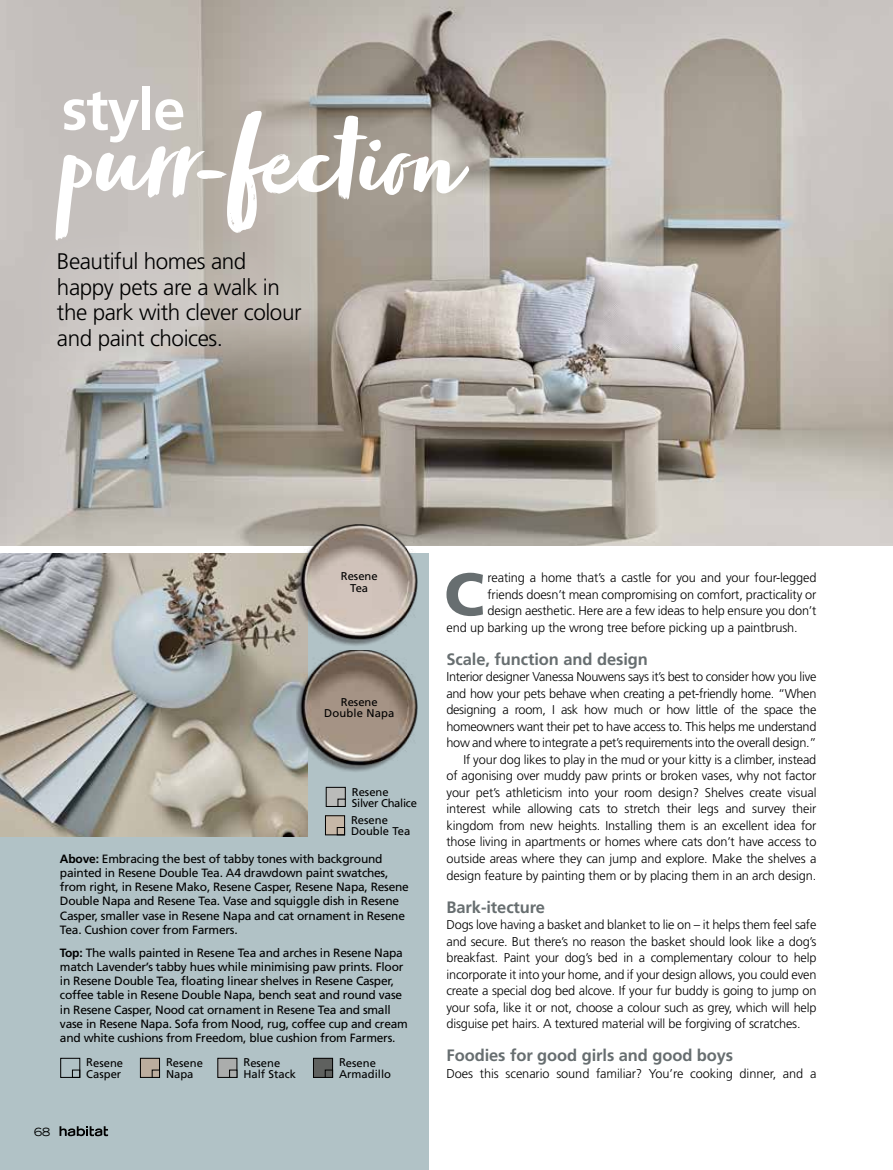
<style>
.page{position:relative;width:893px;height:1170px;background:#fff}
.page>*{position:absolute;margin:0;border:0;box-sizing:border-box;transform-origin:0 0}
.t1{font:115.8px "Zooja";letter-spacing:.01em;color:#fff}
.t2{font:900 60px "Frutiger LT Std";color:#676e70}
.t3{font:700 57.75px "Frutiger LT Std";letter-spacing:-.02em;color:#fff}
.t4{font:300 22.5px/25.5px "Frutiger LT Std";letter-spacing:-.02em;color:#000}
.t5{font:700 16.5px "Frutiger LT Std";letter-spacing:-.005em;color:#676e70}
.t6{font:300 12.75px/16.5px "Frutiger LT Std";letter-spacing:-.01em;color:#000;text-align:right}
.t7{font:12px/14.2px "Frutiger LT Std";letter-spacing:-.02em;color:#000}
.t8{font:11.25px/11.2px "Frutiger LT Std";color:#000}
.t9{font:11.25px/11.2px "Frutiger LT Std";letter-spacing:-.025em;color:#000}
.t10{font:expanded 11.25px "Trade Gothic LH";color:#000}
.s1{font-weight:700}
</style>
<div class="page">
<div style="left:0;top:554px;width:428px;height:615px;background:#b1c2c6"></div>
<img style="left:1px;top:0;width:892px;height:545px">
<img style="left:0;top:0;width:1px;height:545px">
<div style="left:325px;top:815px;width:20px;height:19px;background:#c6b7a7"></div>
<div style="left:325px;top:815px;width:20px;height:20px;border:1px solid #000"></div>
<div style="left:337px;top:827px;width:8px;height:8px;border:1px solid #000"></div>
<div style="left:60px;top:1057px;width:20px;height:20px;border:1px solid #000"></div>
<div style="left:72px;top:1069px;width:8px;height:8px;border:1px solid #000"></div>
<img style="left:0;top:554px;width:308px;height:282px">
<div style="left:218px;top:1058px;width:19px;height:19px;background:#abadac"></div>
<div style="left:218px;top:1057px;width:19px;height:20px;border:1px solid #000"></div>
<div style="left:229px;top:1069px;width:8px;height:8px;border:1px solid #000"></div>
<div style="left:313px;top:1058px;width:20px;height:19px;background:#5f615f"></div>
<div style="left:313px;top:1057px;width:20px;height:20px;border:1px solid #000"></div>
<div style="left:325px;top:1069px;width:8px;height:8px;border:1px solid #000"></div>
<div style="left:140px;top:1058px;width:20px;height:19px;background:#bcad9e"></div>
<div style="left:140px;top:1057px;width:20px;height:20px;border:1px solid #000"></div>
<div style="left:152px;top:1069px;width:8px;height:8px;border:1px solid #000"></div>
<div style="left:326px;top:787px;width:19px;height:19px;background:#babbb9"></div>
<div style="left:326px;top:787px;width:20px;height:19px;border:1px solid #000"></div>
<div style="left:338px;top:798px;width:8px;height:8px;border:1px solid #000"></div>
<div style="left:18px;top:212px;width:333px;height:188px;background:#fff;opacity:.1"></div>
<img style="left:296px;top:650px;width:122px;height:122px">
<img style="left:296px;top:524px;width:122px;height:122px">
<svg style="left:60px;top:1126px;width:48px;height:10px"></svg>
<h3 class="t3" style="left:62px;top:76px;width:125px">style</h3>
<h1 class="t1" style="left:56px;top:102px;width:403px">purr-fection</h1>
<h3 class="t4" style="left:57px;top:249px;width:246px">Beautiful homes and happy pets are a walk in the park with clever colour and paint choices.</h3>
<p class="t8" style="left:341px;top:570px;width:38px;line-height:12px;text-align:center">Resene<br>Tea</p>
<p class="t8" style="left:324px;top:696px;width:72px;text-align:center">Resene<br>Double Napa</p>
<p class="t9" style="left:352px;top:786px;width:67px">Resene<br>Silver Chalice</p>
<p class="t8" style="left:351px;top:814px;width:61px">Resene<br>Double Tea</p>
<p class="t7" style="left:60px;top:851px;width:350px"><span class="s1">Above:</span> Embracing the best of tabby tones with background painted in Resene Double Tea. A4 drawdown paint swatches, from right, in Resene Mako, Resene Casper, Resene Napa, Resene Double Napa and Resene Tea. Vase and squiggle dish in Resene Casper, smaller vase in Resene Napa and cat ornament in Resene Tea. Cushion cover from Farmers.</p>
<p class="t7" style="left:60px;top:945px;width:349px"><span class="s1">Top:</span> The walls painted in Resene Tea and arches in Resene Napa match Lavender’s tabby hues while minimising paw prints. Floor in Resene Double Tea, floating linear shelves in Resene Casper, coffee table in Resene Double Napa, bench seat and round vase in Resene Casper, Nood cat ornament in Resene Tea and small vase in Resene Napa. Sofa from Nood, rug, coffee cup and cream and white cushions from Freedom, blue cushion from Farmers.</p>
<p class="t8" style="left:86px;top:1056px;width:38px">Resene<br>Casper</p>
<p class="t8" style="left:243px;top:1056px;width:54px">Resene<br>Half Stack</p>
<p class="t8" style="left:339px;top:1056px;width:53px">Resene<br>Armadillo</p>
<p class="t8" style="left:166px;top:1056px;width:38px">Resene<br>Napa</p>
<p class="t10" style="left:34px;top:1124px;width:18px">68</p>
<h2 class="t2" style="left:444px;top:558px;width:42px">C</h2>
<p class="t6" style="left:487px;top:570px;width:330px">reating a home that’s a castle for you and your four-legged</p>
<p class="t6" style="left:487px;top:586px;width:330px">friends doesn’t mean compromising on comfort, practicality or</p>
<p class="t6" style="left:487px;top:603px;width:330px">design aesthetic. Here are a few ideas to help ensure you don’t</p>
<p class="t6" style="left:446px;top:619px;width:353px">end up barking up the wrong tree before picking up a paintbrush.</p>
<p class="t5" style="left:446px;top:649px;width:203px">Scale, function and design</p>
<p class="t6" style="left:446px;top:669px;width:371px">Interior designer Vanessa Nouwens says it’s best to consider how you live and how your pets behave when creating a pet-friendly home. “When designing a room, I ask how much or how little of the space the homeowners want their pet to have access to. This helps me understand how and where to integrate a pet’s requirements into the overall design.” If your dog likes to play in the mud or your kitty is a climber, instead<br>of agonising over muddy paw prints or broken vases, why not factor your pet’s athleticism into your room design? Shelves create visual interest while allowing cats to stretch their legs and survey their kingdom from new heights. Installing them is an excellent idea for those living in apartments or homes where cats don’t have access to outside areas where they can jump and explore. Make the shelves a design feature by painting them or by placing them in an arch design.</p>
<p class="t5" style="left:446px;top:897px;width:100px">Bark-itecture</p>
<p class="t6" style="left:446px;top:916px;width:371px;text-align:justify">Dogs love having a basket and blanket to lie on – it helps them feel safe and secure. But there’s no reason the basket should look like a dog’s breakfast. Paint your dog’s bed in a complementary colour to help incorporate it into your home, and if your design allows, you could even create a special dog bed alcove. If your fur buddy is going to jump on your sofa, like it or not, choose a colour such as grey, which will help disguise pet hairs. A textured material will be forgiving of scratches.</p>
<p class="t5" style="left:446px;top:1045px;width:288px">Foodies for good girls and good boys</p>
<p class="t6" style="left:446px;top:1065px;width:371px">Does this scenario sound familiar? You’re cooking dinner, and a</p>
</div>
